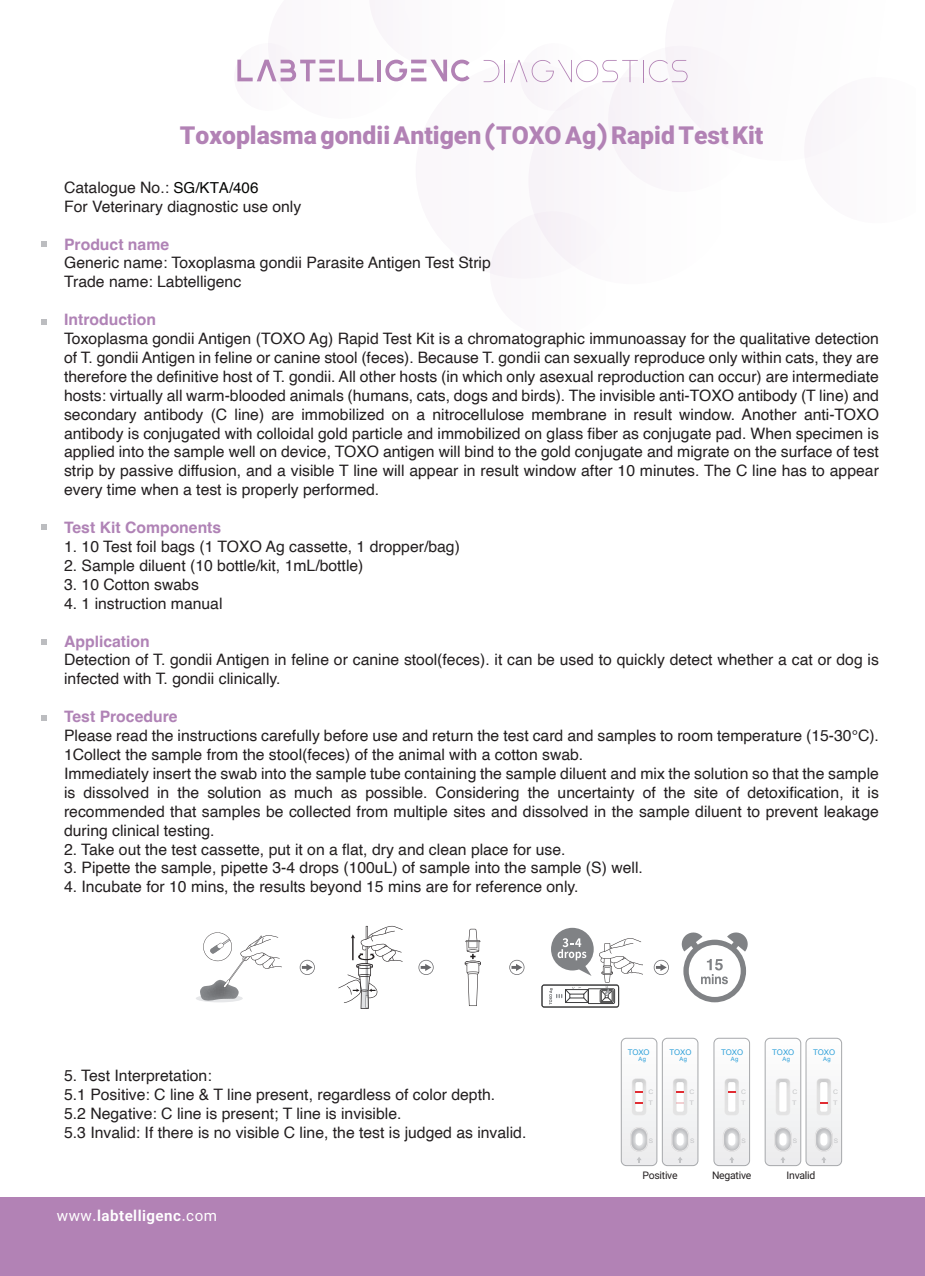
<style>
.page{position:relative;width:925px;height:1276px;background:#fff}
.page>*{position:absolute;margin:0;border:0;box-sizing:border-box;transform-origin:0 0}
.t1{font:900 24.75px "IRAN Sans X";color:#b282b5}
.t2{font:15.75px/18.9px "Helvetica";color:#231f20}
.t3{font:700 15.75px "Helvetica";color:#b083b6}
.t4{font:700 15.08px "IRAN Sans X";letter-spacing:.03em;color:#fff}
.t5{font:10.35px "IRAN Sans X";letter-spacing:-.025em;color:#231f20}
.t6{font:7.88px "Arial";color:#2b9fd9}
.t7{font:6.08px/10.8px "Arial";color:#c2c3c5;scale:1.11 1}
.t8{font:6.08px "Arial";color:#c2c3c5;scale:1.07 1}
.t9{font:5.85px "Arial";letter-spacing:.075em;color:#2b9fd9}
.s1{font-size:15.08px;color:#040503}
.s2{font-weight:400}
</style>
<div class="page">
<div style="left:490px;top:211px;width:125px;height:125px;background:#fcfafc;border-radius:50%"></div>
<div style="left:416px;top:62px;width:216px;height:217px;background:#faf7fa;border-radius:50%"></div>
<svg style="left:41px;top:241px;width:5px;height:5px"></svg>
<svg style="left:41px;top:319px;width:5px;height:5px"></svg>
<svg style="left:41px;top:524px;width:5px;height:5px"></svg>
<svg style="left:41px;top:640px;width:5px;height:5px"></svg>
<svg style="left:41px;top:715px;width:5px;height:5px"></svg>
<div style="left:0;top:1197px;width:925px;height:79px;background:#b282b5"></div>
<svg style="left:237px;top:0;width:578px;height:177px"></svg>
<svg style="left:338px;top:926px;width:65px;height:83px"></svg>
<svg style="left:196px;top:994px;width:47px;height:8px"></svg>
<svg style="left:200px;top:932px;width:82px;height:68px"></svg>
<svg style="left:465px;top:929px;width:16px;height:77px"></svg>
<svg style="left:681px;top:932px;width:67px;height:70px"></svg>
<div style="left:542px;top:985px;width:76px;height:22px;border:1px solid #3e3e3f;border-radius:2px"></div>
<div style="left:542px;top:984px;width:77px;height:23px;border:1px solid #3e3e3f;border-radius:2px"></div>
<svg style="left:300px;top:960px;width:15px;height:15px"></svg>
<svg style="left:418px;top:960px;width:16px;height:15px"></svg>
<svg style="left:509px;top:960px;width:15px;height:15px"></svg>
<svg style="left:654px;top:960px;width:15px;height:15px"></svg>
<svg style="left:549px;top:928px;width:93px;height:76px"></svg>
<svg style="left:621px;top:1038px;width:77px;height:127px"></svg>
<div style="left:714px;top:1038px;width:36px;height:127px;border:1px solid #a6a8ab;border-radius:5px"></div>
<svg style="left:714px;top:1038px;width:35px;height:127px"></svg>
<div style="left:806px;top:1038px;width:36px;height:127px;border:1px solid #a6a8ab;border-radius:5px"></div>
<svg style="left:765px;top:1038px;width:76px;height:127px"></svg>
<h1 class="t1" style="left:180px;top:121px;width:585px">Toxoplasma gondii Antigen (TOXO Ag) Rapid Test Kit</h1>
<p class="t2" style="left:64px;top:178px;width:239px">Catalogue No.: <span class="s1">SG/KTA/406<br></span>For Veterinary diagnostic use only</p>
<p class="t3" style="left:64px;top:234px;width:107px">Product name</p>
<p class="t2" style="left:64px;top:254px;width:428px">Generic name: Toxoplasma gondii Parasite Antigen Test Strip<br>Trade name: Labtelligenc</p>
<p class="t3" style="left:64px;top:310px;width:93px">Introduction</p>
<p class="t2" style="left:64px;top:329px;width:816px;text-align:justify">Toxoplasma gondii Antigen (TOXO Ag) Rapid Test Kit is a chromatographic immunoassay for the qualitative detection of T. gondii Antigen in feline or canine stool (feces). Because T. gondii can sexually reproduce only within cats, they are therefore the definitive host of T. gondii. All other hosts (in which only asexual reproduction can occur) are intermediate hosts: virtually all warm-blooded animals (humans, cats, dogs and birds). The invisible anti-TOXO antibody (T line) and secondary antibody (C line) are immobilized on a nitrocellulose membrane in result window. Another anti-TOXO antibody is conjugated with colloidal gold particle and immobilized on glass fiber as conjugate pad. When specimen is applied into the sample well on device, TOXO antigen will bind to the gold conjugate and migrate on the surface of test strip by passive diffusion, and a visible T line will appear in result window after 10 minutes. The C line has to appear every time when a test is properly performed.</p>
<p class="t3" style="left:64px;top:518px;width:159px">Test Kit Components</p>
<p class="t2" style="left:64px;top:537px;width:397px">1. 10 Test foil bags (1 TOXO Ag cassette, 1 dropper/bag)</p>
<p class="t2" style="left:64px;top:556px;width:301px">2. Sample diluent (10 bottle/kit, 1mL/bottle)</p>
<p class="t2" style="left:64px;top:575px;width:136px">3. 10 Cotton swabs</p>
<p class="t2" style="left:64px;top:594px;width:160px">4. 1 instruction manual</p>
<p class="t3" style="left:64px;top:631px;width:87px">Application</p>
<p class="t2" style="left:64px;top:651px;width:816px">Detection of T. gondii Antigen in feline or canine stool(feces). it can be used to quickly detect whether a cat or dog is infected with T. gondii clinically.</p>
<p class="t3" style="left:64px;top:707px;width:115px">Test Procedure</p>
<p class="t2" style="left:64px;top:726px;width:816px">Please read the instructions carefully before use and return the test card and samples to room temperature (15-30°C).<br>1Collect the sample from the stool(feces) of the animal with a cotton swab.<br>Immediately insert the swab into the sample tube containing the sample diluent and mix the solution so that the sample is dissolved in the solution as much as possible. Considering the uncertainty of the site of detoxification, it is recommended that samples be collected from multiple sites and dissolved in the sample diluent to prevent leakage during clinical testing.</p>
<p class="t2" style="left:64px;top:840px;width:503px">2. Take out the test cassette, put it on a flat, dry and clean place for use.</p>
<p class="t2" style="left:64px;top:859px;width:580px">3. Pipette the sample, pipette 3-4 drops (100uL) of sample into the sample (S) well.</p>
<p class="t2" style="left:64px;top:878px;width:516px">4. Incubate for 10 mins, the results beyond 15 mins are for reference only.</p>
<p class="t2" style="left:64px;top:1067px;width:464px">5. Test Interpretation:<br>5.1 Positive: C line &amp; T line present, regardless of color depth.<br>5.2 Negative: C line is present; T line is invisible.<br>5.3 Invalid: If there is no visible C line, the test is judged as invalid.</p>
<p class="t4" style="left:57px;top:1207px;width:162px"><span class="s2">www.</span>labtelligenc<span class="s2">.com</span></p>
<p class="t6" style="left:628px;top:1046px;width:24px">TOXO</p>
<p class="t6" style="left:669px;top:1046px;width:24px">TOXO</p>
<p class="t6" style="left:721px;top:1046px;width:24px">TOXO</p>
<p class="t6" style="left:772px;top:1046px;width:24px">TOXO</p>
<p class="t6" style="left:813px;top:1046px;width:24px">TOXO</p>
<p class="t9" style="left:638px;top:1054px;width:9px">Ag</p>
<p class="t9" style="left:679px;top:1054px;width:9px">Ag</p>
<p class="t9" style="left:731px;top:1054px;width:9px">Ag</p>
<p class="t9" style="left:782px;top:1054px;width:9px">Ag</p>
<p class="t9" style="left:823px;top:1054px;width:9px">Ag</p>
<p class="t7" style="left:648px;top:1086px;width:6px">C<br>T</p>
<p class="t8" style="left:649px;top:1136px;width:6px">S</p>
<p class="t7" style="left:689px;top:1086px;width:6px">C<br>T</p>
<p class="t8" style="left:690px;top:1136px;width:6px">S</p>
<p class="t7" style="left:741px;top:1086px;width:6px">C<br>T</p>
<p class="t8" style="left:741px;top:1136px;width:6px">S</p>
<p class="t7" style="left:792px;top:1086px;width:6px">C<br>T</p>
<p class="t8" style="left:793px;top:1136px;width:6px">S</p>
<p class="t5" style="left:642px;top:1168px;width:37px">Positive</p>
<p class="t5" style="left:712px;top:1168px;width:41px">Negative</p>
<p class="t5" style="left:786px;top:1168px;width:30px">Invalid</p>
<p class="t7" style="left:833px;top:1086px;width:6px">C<br>T</p>
<p class="t8" style="left:834px;top:1136px;width:6px">S</p>
</div>
